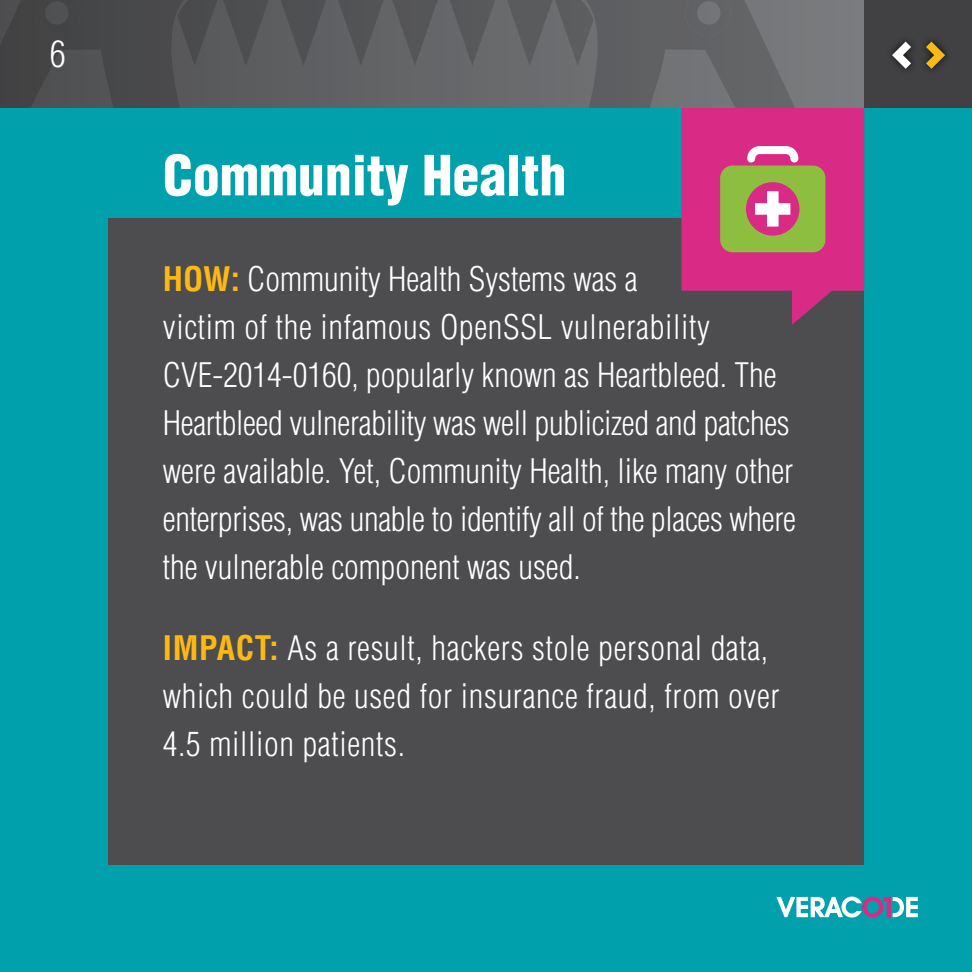
<style>
.page{position:relative;width:972px;height:972px;background:#fff}
.page>*{position:absolute;margin:0;border:0;box-sizing:border-box;transform-origin:0 0}
.t1{font:900 condensed 54px "Helvetica LT Std";color:#fff}
.t2{font:300 condensed 36px "Helvetica LT Std";color:#fff}
.t3{font:300 condensed 33px/48px "Helvetica LT Std";color:#fff}
.t4{font:300 condensed 33px/48px "Helvetica LT Std";letter-spacing:.02em;color:#fff}
.s1{font-weight:700;color:#fdb913}
</style>
<div class="page">
<svg style="left:0;top:0;width:864px;height:108px;background:#5d5f61"></svg>
<div style="left:0;top:108px;width:972px;height:864px;background:#00a0ad"></div>
<div style="left:109px;top:218px;width:755px;height:647px;background:#4d4d4f"></div>
<svg style="left:681px;top:108px;width:183px;height:217px;fill:#d92a85"></svg>
<div style="left:864px;top:0;width:108px;height:108px;background:#414042"></div>
<svg style="left:776px;top:897px;width:142px;height:21px"></svg>
<svg style="left:926px;top:42px;width:19px;height:27px"></svg>
<svg style="left:892px;top:42px;width:19px;height:27px"></svg>
<svg style="left:720px;top:146px;width:105px;height:106px;background:#af9968"></svg>
<p class="t2" style="left:50px;top:32px;width:17px">6</p>
<h1 class="t1" style="left:163px;top:141px;width:405px">Community Health</h1>
<p class="t3" style="left:163px;top:254px;width:635px"><span class="s1">HOW:</span> Community Health Systems was a<br>victim of the infamous OpenSSL vulnerability CVE-2014-0160, popularly known as Heartbleed. The Heartbleed vulnerability was well publicized and patches were available. Yet, Community Health, like many other enterprises, was unable to identify all of the places where the vulnerable component was used.</p>
<p class="t4" style="left:163px;top:624px;width:618px"><span class="s1">IMPACT:</span> As a result, hackers stole personal data, which could be used for insurance fraud, from over<br>4.5 million patients.</p>
</div>
